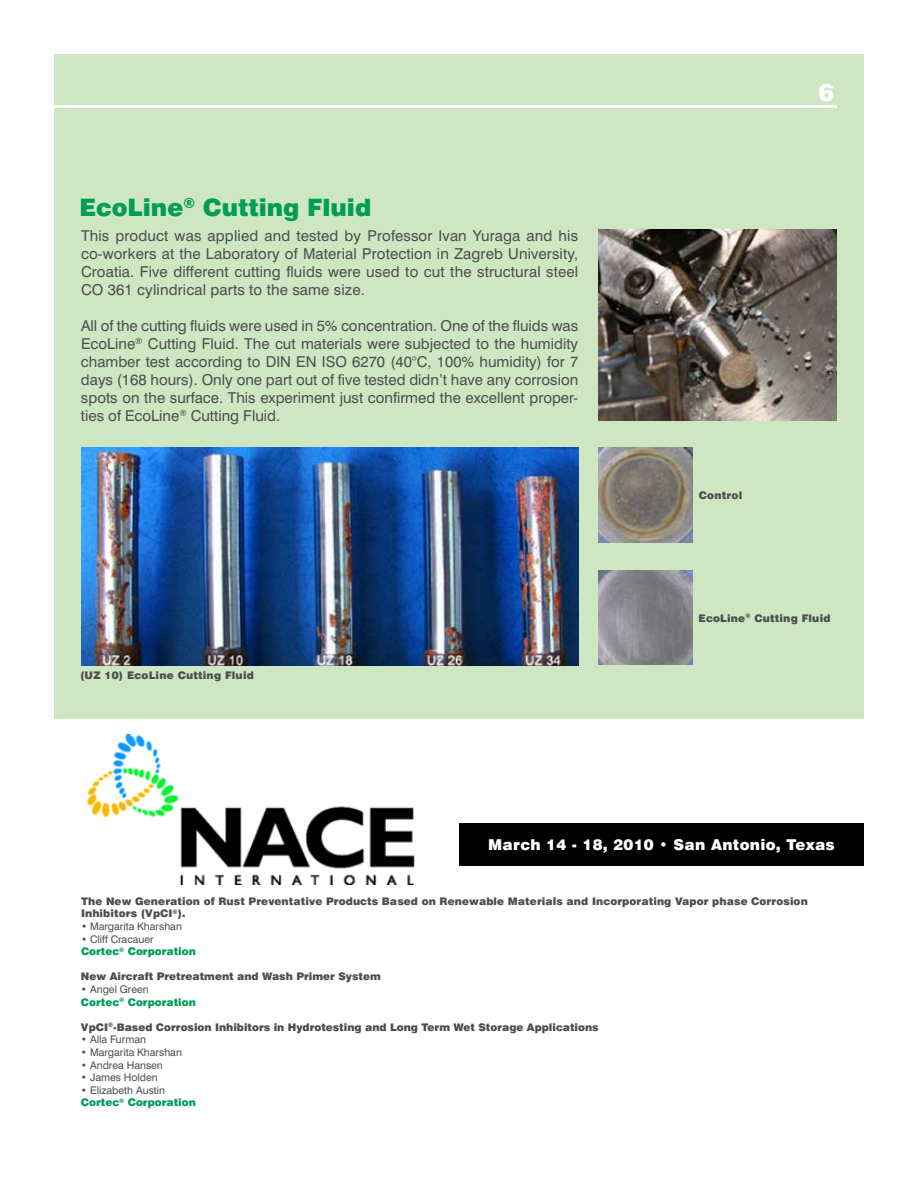
<style>
.page{position:relative;width:918px;height:1188px;background:#fff}
.page>*{position:absolute;margin:0;border:0;box-sizing:border-box;transform-origin:0 0}
.t1{font:900 24px "Swiss 721 BT";color:#009d57}
.t2{font:900 24px "Swiss 721 BT";color:#fff}
.t3{font:15px/18px "Swiss 721 BT";letter-spacing:.005em;color:#4d4d4f;text-align:justify}
.t4{font:900 15px "Swiss 721 BT";letter-spacing:.02em;color:#fff}
.t5{font:900 10.5px/12.6px "Swiss 721 BT";letter-spacing:.01em;color:#4d4d4f}
.t6{font:900 10.5px/12.6px "Swiss 721 BT";color:#009d57}
.t7{font:10.5px "Swiss 721 BT";color:#4d4d4f}
.s1{font-weight:400;color:#4d4d4f}
</style>
<div class="page">
<div style="left:54px;top:54px;width:810px;height:1080px;background:#cee6c1"></div>
<hr style="left:0;top:105px;width:837px;height:3px;background:#fff">
<img style="left:598px;top:230px;width:239px;height:191px">
<img style="left:81px;top:448px;width:497px;height:218px">
<img style="left:598px;top:570px;width:95px;height:95px">
<img style="left:598px;top:448px;width:95px;height:94px">
<div style="left:0;top:719px;width:918px;height:469px;background:#fff"></div>
<img style="left:87px;top:734px;width:328px;height:150px">
<div style="left:459px;top:823px;width:405px;height:43px;background:#000"></div>
<h1 class="t1" style="left:79px;top:193px;width:293px">EcoLine<sup>®</sup> Cutting Fluid</h1>
<p class="t3" style="left:81px;top:227px;width:499px">This product was applied and tested by Professor Ivan Yuraga and his co-workers at the Laboratory of Material Protection in Zagreb University, Croatia. Five different cutting fluids were used to cut the structural steel CO 361 cylindrical parts to the same size.</p>
<p class="t3" style="left:81px;top:317px;width:499px">All of the cutting fluids were used in 5% concentration. One of the fluids was EcoLine<sup>®</sup> Cutting Fluid. The cut materials were subjected to the humidity chamber test according to DIN EN ISO 6270 (40°C, 100% humidity) for 7 days (168 hours). Only one part out of five tested didn’t have any corrosion spots on the surface. This experiment just confirmed the excellent proper&shy;ties of EcoLine<sup>®</sup> Cutting Fluid.</p>
<p class="t5" style="left:80px;top:669px;width:175px">(UZ 10) EcoLine Cutting Fluid</p>
<h1 class="t2" style="left:819px;top:78px;width:17px">6</h1>
<p class="t5" style="left:699px;top:489px;width:45px">Control</p>
<p class="t5" style="left:698px;top:611px;width:134px">EcoLine<sup>®</sup> Cutting Fluid</p>
<p class="t4" style="left:488px;top:835px;width:348px">March 14 - 18, 2010 • San Antonio, Texas</p>
<p class="t5" style="left:81px;top:895px;width:728px">The New Generation of Rust Preventative Products Based on Renewable Materials and Incorporating Vapor phase Corrosion<br>Inhibitors (VpCI<sup>®</sup>).</p>
<p class="t7" style="left:81px;top:920px;width:102px">• Margarita Kharshan</p>
<p class="t6" style="left:81px;top:933px;width:116px"><span class="s1">• Cliff Cracauer<br></span>Cortec<sup>®</sup> Corporation</p>
<p class="t5" style="left:81px;top:970px;width:301px">New Aircraft Pretreatment and Wash Primer System</p>
<p class="t6" style="left:81px;top:983px;width:116px"><span class="s1">• Angel Green<br></span>Cortec<sup>®</sup> Corporation</p>
<p class="t5" style="left:81px;top:1021px;width:519px">VpCI<sup>®</sup>-Based Corrosion Inhibitors in Hydrotesting and Long Term Wet Storage Applications</p>
<p class="t7" style="left:81px;top:1033px;width:67px">• Alla Furman</p>
<p class="t7" style="left:81px;top:1046px;width:102px">• Margarita Kharshan</p>
<p class="t7" style="left:81px;top:1059px;width:83px">• Andrea Hansen</p>
<p class="t7" style="left:81px;top:1071px;width:78px">• James Holden</p>
<p class="t6" style="left:81px;top:1084px;width:116px"><span class="s1">• Elizabeth Austin<br></span>Cortec<sup>®</sup> Corporation</p>
</div>
